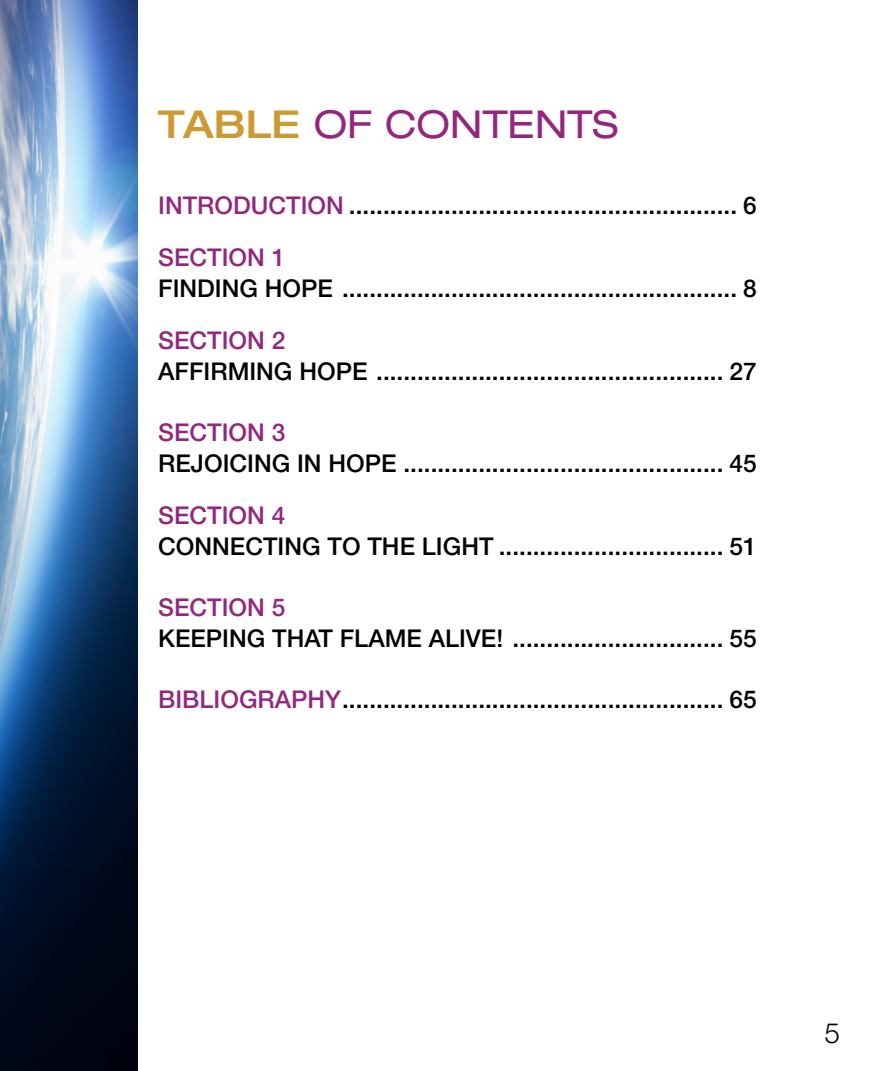
<style>
.page{position:relative;width:882px;height:1071px;background:#fff}
.page>*{position:absolute;margin:0;border:0;box-sizing:border-box;transform-origin:0 0}
.t1{font:expanded 38.5px "Helvetica Neue LT Std";color:#93277e}
.t2{font:300 28px "Helvetica Neue LT Std";color:#000}
.t3{font:500 24.5px "Helvetica Neue LT Std";color:#000}
.t4{font:500 24.5px "Helvetica Neue LT Std";color:#93277e}
.s1{font-weight:500;color:#c93}
.s2{color:#93277e}
</style>
<div class="page">
<img style="left:0;top:0;width:137px;height:1071px">
<p class="t1" style="left:158px;top:101px;width:461px"><span class="s1">TABLE</span> OF CONTENTS</p>
<p class="t3" style="left:158px;top:190px;width:600px"><span class="s2">INTRODUCTION</span> ......................................................... 6</p>
<p class="t4" style="left:158px;top:243px;width:129px">SECTION 1</p>
<p class="t3" style="left:158px;top:273px;width:600px">FINDING HOPE .......................................................... 8</p>
<p class="t4" style="left:158px;top:326px;width:129px">SECTION 2</p>
<p class="t3" style="left:158px;top:356px;width:600px">AFFIRMING HOPE ................................................... 27</p>
<p class="t4" style="left:158px;top:418px;width:129px">SECTION 3</p>
<p class="t3" style="left:158px;top:448px;width:600px">REJOICING IN HOPE ............................................... 45</p>
<p class="t4" style="left:158px;top:501px;width:129px">SECTION 4</p>
<p class="t3" style="left:158px;top:531px;width:600px">CONNECTING TO THE LIGHT ................................. 51</p>
<p class="t4" style="left:158px;top:593px;width:129px">SECTION 5</p>
<p class="t3" style="left:158px;top:623px;width:600px">KEEPING THAT FLAME ALIVE! ............................... 55</p>
<p class="t3" style="left:158px;top:685px;width:600px"><span class="s2">BIBLIOGRAPHY</span>........................................................ 65</p>
<p class="t2" style="left:825px;top:1016px;width:17px">5</p>
</div>
